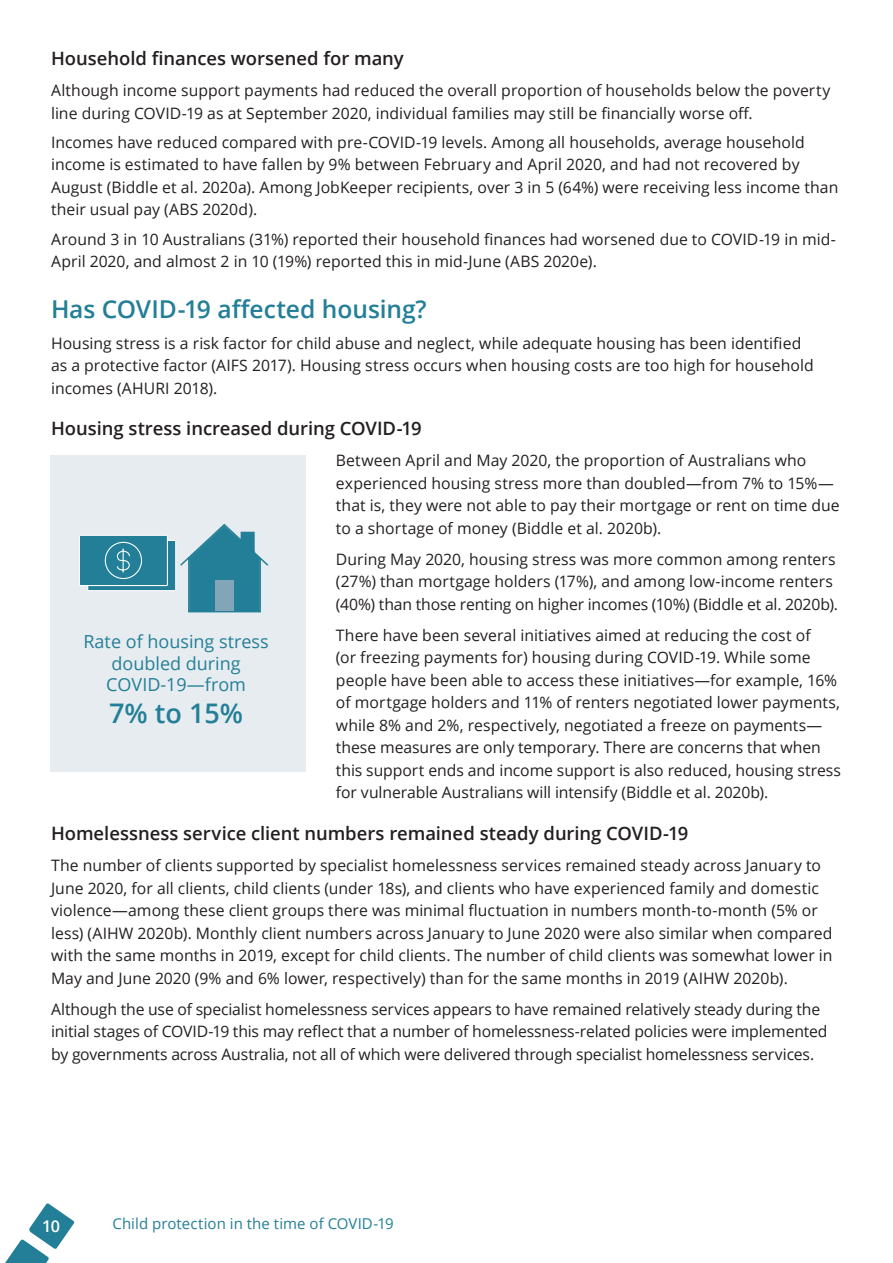
<style>
.page{position:relative;width:893px;height:1263px;background:#fff}
.page>*{position:absolute;margin:0;border:0;box-sizing:border-box;transform-origin:0 0}
.t1{font:600 27px "Open Sans";color:#237f97}
.t2{font:600 24.6px "Open Sans";letter-spacing:-.005em;color:#237f97}
.H2_12_5{font:600 18.45px "Open Sans";letter-spacing:-.005em;color:#231f20}
.t3{font:18px/21.6px "Open Sans";color:#237f97;text-align:center}
.t4{font:600 16.2px "Open Sans";color:#fff}
.Body_text{font:15.75px/22.5px "Open Sans";color:#231f20}
.t5{font:15px "Open Sans";letter-spacing:.005em;color:#237f97}
</style>
<div class="page">
<svg style="left:5px;top:1203px;width:69px;height:60px"></svg>
<div style="left:50px;top:455px;width:255px;height:317px;background:#e7ecf0"></div>
<svg style="left:79px;top:523px;width:190px;height:90px"></svg>
<div style="left:242px;top:532px;width:12px;height:21px;background:#237f97"></div>
<div style="left:215px;top:580px;width:18px;height:30px;background:#82a6b8"></div>
<p class="H2_12_5" style="left:51px;top:46px;width:354px">Household finances worsened for many</p>
<p class="Body_text" style="left:51px;top:79px;width:781px">Although income support payments had reduced the overall proportion of households below the poverty line during COVID-19 as at September 2020, individual families may still be financially worse off.</p>
<p class="Body_text" style="left:51px;top:131px;width:789px">Incomes have reduced compared with pre-COVID-19 levels. Among all households, average household income is estimated to have fallen by 9% between February and April 2020, and had not recovered by August (Biddle et al. 2020a). Among JobKeeper recipients, over 3 in 5 (64%) were receiving less income than their usual pay (ABS 2020d).</p>
<p class="Body_text" style="left:51px;top:227px;width:786px">Around 3 in 10 Australians (31%) reported their household finances had worsened due to COVID-19 in mid-<br>April 2020, and almost 2 in 10 (19%) reported this in mid-June (ABS 2020e).</p>
<h1 class="t2" style="left:51px;top:292px;width:377px">Has COVID-19 affected housing?</h1>
<p class="Body_text" style="left:51px;top:331px;width:764px">Housing stress is a risk factor for child abuse and neglect, while adequate housing has been identified as a protective factor (AIFS 2017). Housing stress occurs when housing costs are too high for household incomes (AHURI 2018).</p>
<p class="H2_12_5" style="left:51px;top:416px;width:372px">Housing stress increased during COVID-19</p>
<p class="Body_text" style="left:336px;top:449px;width:505px">Between April and May 2020, the proportion of Australians who experienced housing stress more than doubled—from 7% to 15%— that is, they were not able to pay their mortgage or rent on time due to a shortage of money (Biddle et al. 2020b).</p>
<p class="Body_text" style="left:336px;top:547px;width:504px">During May 2020, housing stress was more common among renters (27%) than mortgage holders (17%), and among low-income renters (40%) than those renting on higher incomes (10%) (Biddle et al. 2020b).</p>
<p class="Body_text" style="left:336px;top:623px;width:507px">There have been several initiatives aimed at reducing the cost of<br>(or freezing payments for) housing during COVID-19. While some people have been able to access these initiatives—for example, 16% of mortgage holders and 11% of renters negotiated lower payments, while 8% and 2%, respectively, negotiated a freeze on payments— these measures are only temporary. There are concerns that when this support ends and income support is also reduced, housing stress for vulnerable Australians will intensify (Biddle et al. 2020b).</p>
<p class="H2_12_5" style="left:51px;top:821px;width:639px">Homelessness service client numbers remained steady during COVID-19</p>
<p class="Body_text" style="left:51px;top:854px;width:783px">The number of clients supported by specialist homelessness services remained steady across January to June 2020, for all clients, child clients (under 18s), and clients who have experienced family and domestic violence—among these client groups there was minimal fluctuation in numbers month-to-month (5% or less) (AIHW 2020b). Monthly client numbers across January to June 2020 were also similar when compared with the same months in 2019, except for child clients. The number of child clients was somewhat lower in May and June 2020 (9% and 6% lower, respectively) than for the same months in 2019 (AIHW 2020b).</p>
<p class="Body_text" style="left:51px;top:997px;width:778px">Although the use of specialist homelessness services appears to have remained relatively steady during the initial stages of COVID-19 this may reflect that a number of homelessness-related policies were implemented by governments across Australia, not all of which were delivered through specialist homelessness services.</p>
<p class="t3" style="left:84px;top:630px;width:187px">Rate of housing stress doubled during<br>COVID-19—from</p>
<p class="t1" style="left:109px;top:694px;width:135px">7% to 15%</p>
<p class="t4" style="left:42px;top:1215px;width:20px">10</p>
<p class="t5" style="left:112px;top:1213px;width:283px">Child protection in the time of COVID-19</p>
</div>
